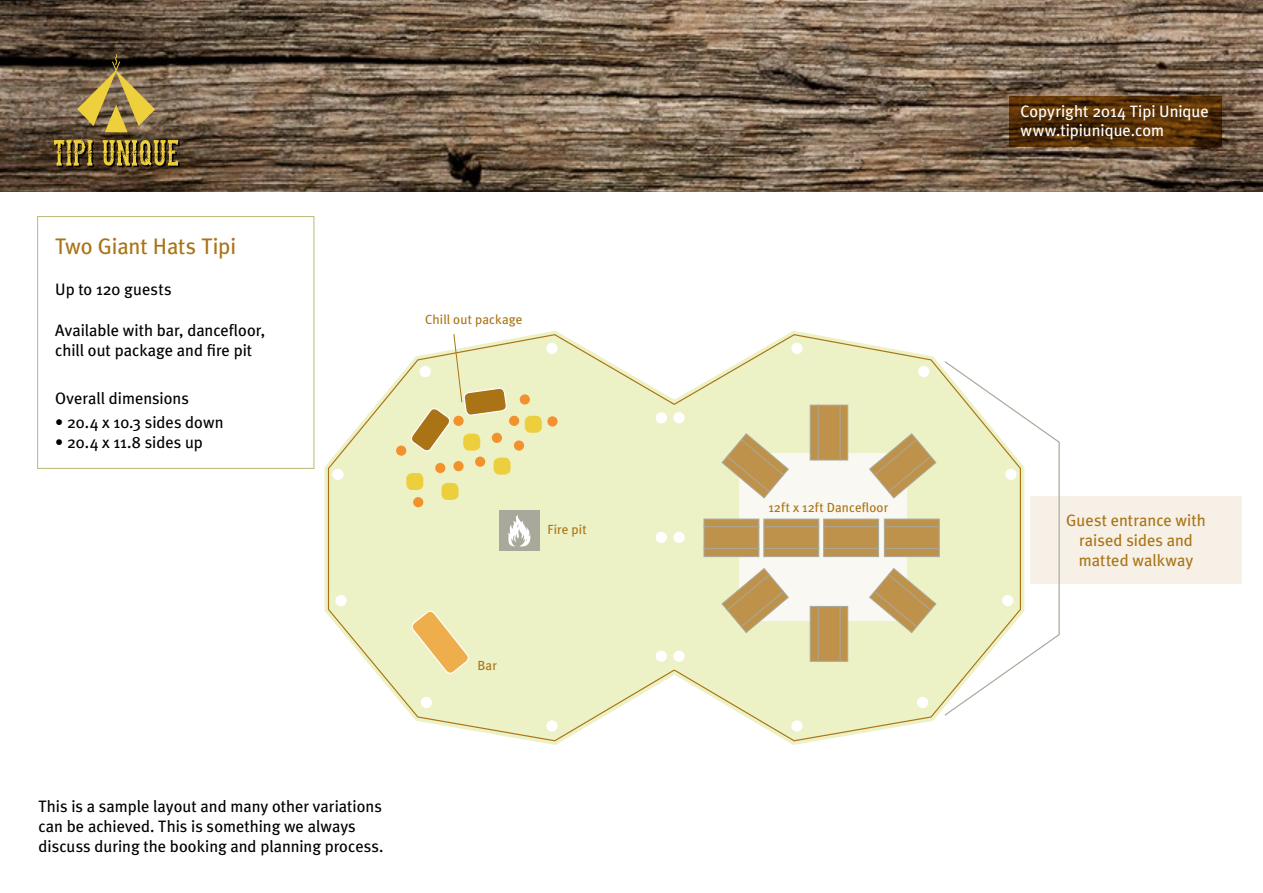
<style>
.page{position:relative;width:1263px;height:893px;background:#fff}
.page>*{position:absolute;margin:0;border:0;box-sizing:border-box;transform-origin:0 0}
.t1{font:22.5px "Meta Plus";letter-spacing:-.005em;color:#aa7416}
.t2{font:16.5px/19.8px "Meta Plus";color:#000}
.t3{font:16.5px/19.8px "Meta Plus";color:#aa7416;text-align:center}
.t4{font:16.5px/19.8px "Meta Plus";letter-spacing:-.005em;color:#fff}
.t5{font:13.2px "Meta Plus";letter-spacing:.01em;color:#aa7416}
</style>
<div class="page">
<img style="left:0;top:0;width:1263px;height:191px">
<svg style="left:54px;top:140px;width:40px;height:27px"></svg>
<svg style="left:103px;top:140px;width:77px;height:27px;background:#836e27"></svg>
<svg style="left:77px;top:54px;width:78px;height:78px;background:#887440"></svg>
<div style="left:37px;top:216px;width:277px;height:253px;border:1px solid #bcb977"></div>
<svg style="left:1009px;top:96px;width:213px;height:50px;background:#552f06"></svg>
<div style="left:1030px;top:496px;width:212px;height:87px;background:#f7f0e6"></div>
<svg style="left:1021px;top:414px;width:39px;height:248px"></svg>
<svg style="left:327px;top:333px;width:694px;height:409px"></svg>
<svg style="left:546px;top:342px;width:12px;height:12px"></svg>
<svg style="left:409px;top:333px;width:98px;height:120px;background:#e5ddae"></svg>
<svg style="left:546px;top:720px;width:12px;height:12px"></svg>
<svg style="left:420px;top:696px;width:12px;height:12px"></svg>
<svg style="left:335px;top:594px;width:12px;height:13px"></svg>
<svg style="left:332px;top:468px;width:12px;height:12px"></svg>
<h1 class="t1" style="left:55px;top:233px;width:182px">Two Giant Hats Tipi</h1>
<p class="t2" style="left:55px;top:279px;width:118px">Up to 120 guests</p>
<p class="t2" style="left:55px;top:320px;width:211px">Available with bar, dancefloor, chill out package and fire pit</p>
<p class="t2" style="left:55px;top:388px;width:135px">Overall dimensions</p>
<p class="t2" style="left:55px;top:412px;width:170px">• 20.4 x 10.3 sides down</p>
<p class="t2" style="left:55px;top:432px;width:149px">• 20.4 x 11.8 sides up</p>
<p class="t5" style="left:425px;top:312px;width:99px">Chill out package</p>
<p class="t5" style="left:477px;top:658px;width:21px">Bar</p>
<p class="t5" style="left:547px;top:522px;width:41px">Fire pit</p>
<p class="t2" style="left:39px;top:796px;width:346px">This is a sample layout and many other variations can be achieved. This is something we always discuss during the booking and planning process.</p>
<p class="t4" style="left:1020px;top:101px;width:190px">Copyright 2014 Tipi Unique www.tipiunique.com</p>
<p class="t5" style="left:768px;top:499px;width:121px">12ft x 12ft Dancefloor</p>
<p class="t3" style="left:1066px;top:511px;width:141px">Guest entrance with raised sides and matted walkway</p>
</div>
